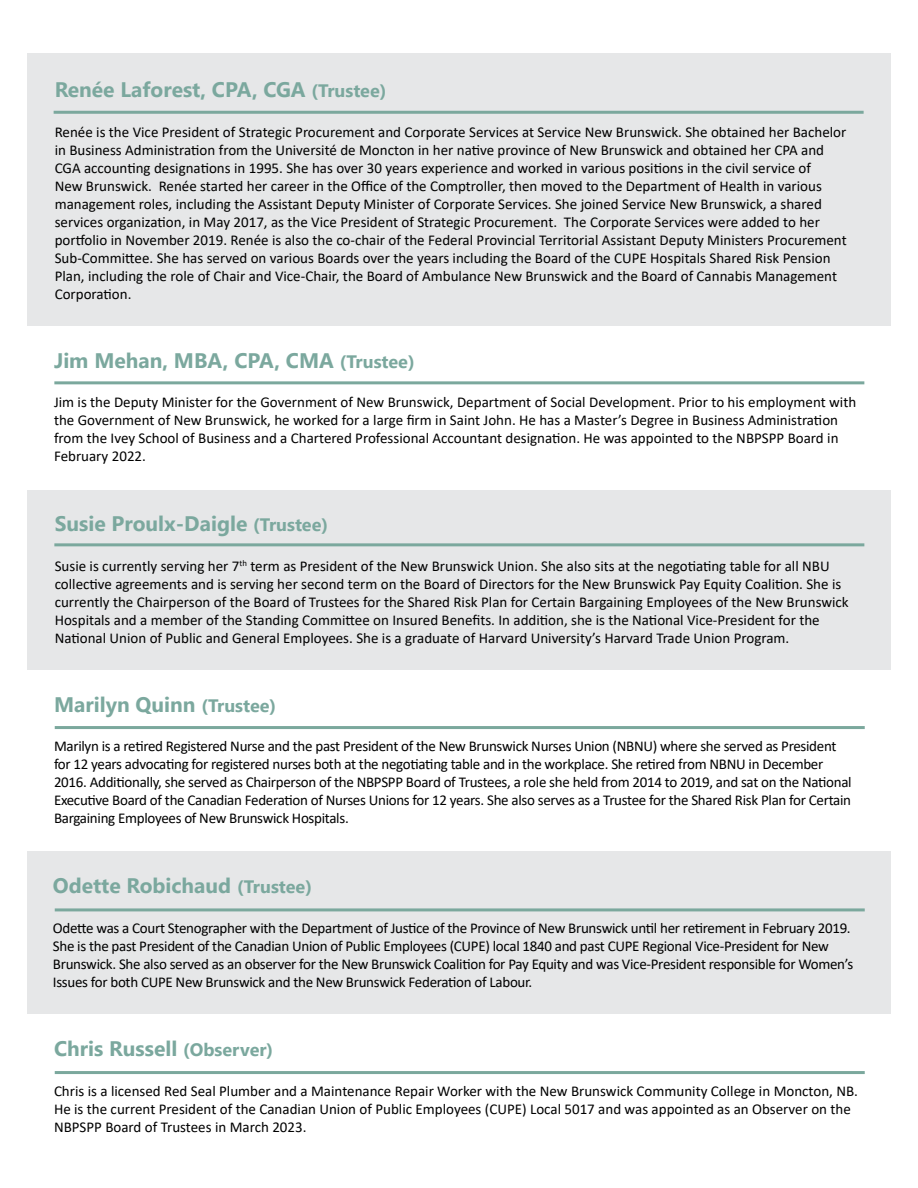
<style>
.page{position:relative;width:918px;height:1188px;background:#fff}
.page>*{position:absolute;margin:0;border:0;box-sizing:border-box;transform-origin:0 0}
.t1{font:700 21px "Segoe UI";color:#7ba89e}
.t2{font:15px/18px "Calibri";color:#000}
.t3{font:15px/18px "Calibri";letter-spacing:-.02em;color:#000}
.s1{font-size:18px}
</style>
<div class="page">
<div style="left:28px;top:851px;width:863px;height:163px;background:#e6e7e8"></div>
<div style="left:27px;top:53px;width:864px;height:273px;background:#e6e7e8"></div>
<hr style="left:55px;top:1071px;width:810px;height:3px;background:#7ba89d">
<hr style="left:54px;top:111px;width:810px;height:3px;background:#7ba89d">
<div style="left:28px;top:490px;width:863px;height:180px;background:#e6e7e8"></div>
<hr style="left:55px;top:726px;width:810px;height:3px;background:#7ba89d">
<hr style="left:55px;top:908px;width:810px;height:3px;background:#7ba89d">
<hr style="left:54px;top:381px;width:810px;height:3px;background:#7ba89d">
<hr style="left:54px;top:543px;width:810px;height:3px;background:#7ba89d">
<h1 class="t1" style="left:55px;top:70px;width:333px">Renée Laforest, CPA, CGA <span class="s1">(Trustee)</span></h1>
<p class="t2" style="left:55px;top:123px;width:794px">Renée is the Vice President of Strategic Procurement and Corporate Services at Service New Brunswick. She obtained her Bachelor in Business Administration from the Université de Moncton in her native province of New Brunswick and obtained her CPA and CGA accounting designations in 1995. She has over 30 years experience and worked in various positions in the civil service of<br>New Brunswick. Renée started her career in the Office of the Comptroller, then moved to the Department of Health in various management roles, including the Assistant Deputy Minister of Corporate Services. She joined Service New Brunswick, a shared services organization, in May 2017, as the Vice President of Strategic Procurement. The Corporate Services were added to her portfolio in November 2019. Renée is also the co-chair of the Federal Provincial Territorial Assistant Deputy Ministers Procurement Sub-Committee. She has served on various Boards over the years including the Board of the CUPE Hospitals Shared Risk Pension Plan, including the role of Chair and Vice-Chair, the Board of Ambulance New Brunswick and the Board of Cannabis Management Corporation.</p>
<h1 class="t1" style="left:54px;top:341px;width:362px">Jim Mehan, MBA, CPA, CMA <span class="s1">(Trustee)</span></h1>
<p class="t2" style="left:54px;top:393px;width:804px">Jim is the Deputy Minister for the Government of New Brunswick, Department of Social Development. Prior to his employment with the Government of New Brunswick, he worked for a large firm in Saint John. He has a Master’s Degree in Business Administration from the Ivey School of Business and a Chartered Professional Accountant designation. He was appointed to the NBPSPP Board in February 2022.</p>
<h1 class="t1" style="left:55px;top:504px;width:275px">Susie Proulx-Daigle <span class="s1">(Trustee)</span></h1>
<p class="t2" style="left:55px;top:556px;width:796px">Susie is currently serving her 7<sup>th</sup> term as President of the New Brunswick Union. She also sits at the negotiating table for all NBU collective agreements and is serving her second term on the Board of Directors for the New Brunswick Pay Equity Coalition. She is currently the Chairperson of the Board of Trustees for the Shared Risk Plan for Certain Bargaining Employees of the New Brunswick Hospitals and a member of the Standing Committee on Insured Benefits. In addition, she is the National Vice-President for the National Union of Public and General Employees. She is a graduate of Harvard University’s Harvard Trade Union Program.</p>
<h1 class="t1" style="left:54px;top:684px;width:224px">Marilyn Quinn <span class="s1">(Trustee)</span></h1>
<p class="t3" style="left:54px;top:737px;width:799px">Marilyn is a retired Registered Nurse and the past President of the New Brunswick Nurses Union (NBNU) where she served as President for 12 years advocating for registered nurses both at the negotiating table and in the workplace. She retired from NBNU in December 2016. Additionally, she served as Chairperson of the NBPSPP Board of Trustees, a role she held from 2014 to 2019, and sat on the National Executive Board of the Canadian Federation of Nurses Unions for 12 years. She also serves as a Trustee for the Shared Risk Plan for Certain Bargaining Employees of New Brunswick Hospitals.</p>
<h1 class="t1" style="left:53px;top:866px;width:261px">Odette Robichaud <span class="s1">(Trustee)</span></h1>
<p class="t3" style="left:53px;top:918px;width:802px">Odette was a Court Stenographer with the Department of Justice of the Province of New Brunswick until her retirement in February 2019.<br>She is the past President of the Canadian Union of Public Employees (CUPE) local 1840 and past CUPE Regional Vice-President for New Brunswick. She also served as an observer for the New Brunswick Coalition for Pay Equity and was Vice-President responsible for Women’s Issues for both CUPE New Brunswick and the New Brunswick Federation of Labour.</p>
<h1 class="t1" style="left:54px;top:1029px;width:221px">Chris Russell <span class="s1">(Observer)</span></h1>
<p class="t2" style="left:54px;top:1082px;width:806px">Chris is a licensed Red Seal Plumber and a Maintenance Repair Worker with the New Brunswick Community College in Moncton, NB.<br>He is the current President of the Canadian Union of Public Employees (CUPE) Local 5017 and was appointed as an Observer on the<br>NBPSPP Board of Trustees in March 2023.</p>
</div>
